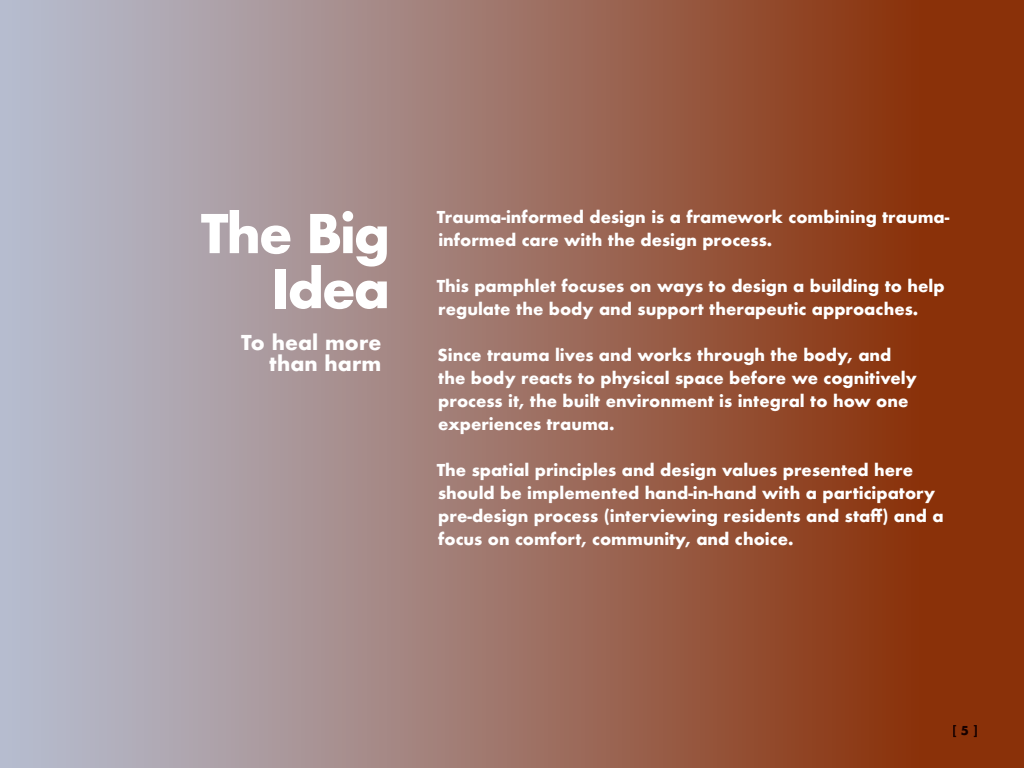
<style>
.page{position:relative;width:1024px;height:768px;background:#fff}
.page>*{position:absolute;margin:0;border:0;box-sizing:border-box;transform-origin:0 0}
.t1{font:700 52px "Futura";letter-spacing:-.04em;color:#fff}
.Body_Text_-_Indented{font:700 20px/21px "Futura";letter-spacing:.005em;color:#fff;text-align:right}
.t2{font:700 16px/23px "Futura";color:#fff}
.t3{font:700 12px "Futura";color:#000}
</style>
<div class="page">
<div style="left:0;top:0;width:1024px;height:768px;background:linear-gradient(to right,#b7c1d6,#862600)"></div>
<p class="t1" style="left:201px;top:196px;width:191px">The Big</p>
<p class="t1" style="left:271px;top:251px;width:120px">Idea</p>
<p class="Body_Text_-_Indented" style="left:241px;top:332px;width:142px">To heal more than harm</p>
<p class="t2" style="left:437px;top:206px;width:514px">Trauma-informed design is a framework combining trauma&shy;informed care with the design process.</p>
<p class="t2" style="left:437px;top:275px;width:509px">This pamphlet focuses on ways to design a building to help regulate the body and support therapeutic approaches.</p>
<p class="t2" style="left:438px;top:344px;width:481px">Since trauma lives and works through the body, and the body reacts to physical space before we cognitively process it, the built environment is integral to how one experiences trauma.</p>
<p class="t2" style="left:437px;top:459px;width:508px">The spatial principles and design values presented here should be implemented hand-in-hand with a participatory pre-design process (interviewing residents and staff) and a focus on comfort, community, and choice.</p>
<p class="t3" style="left:952px;top:722px;width:27px">[ 5 ]</p>
</div>
